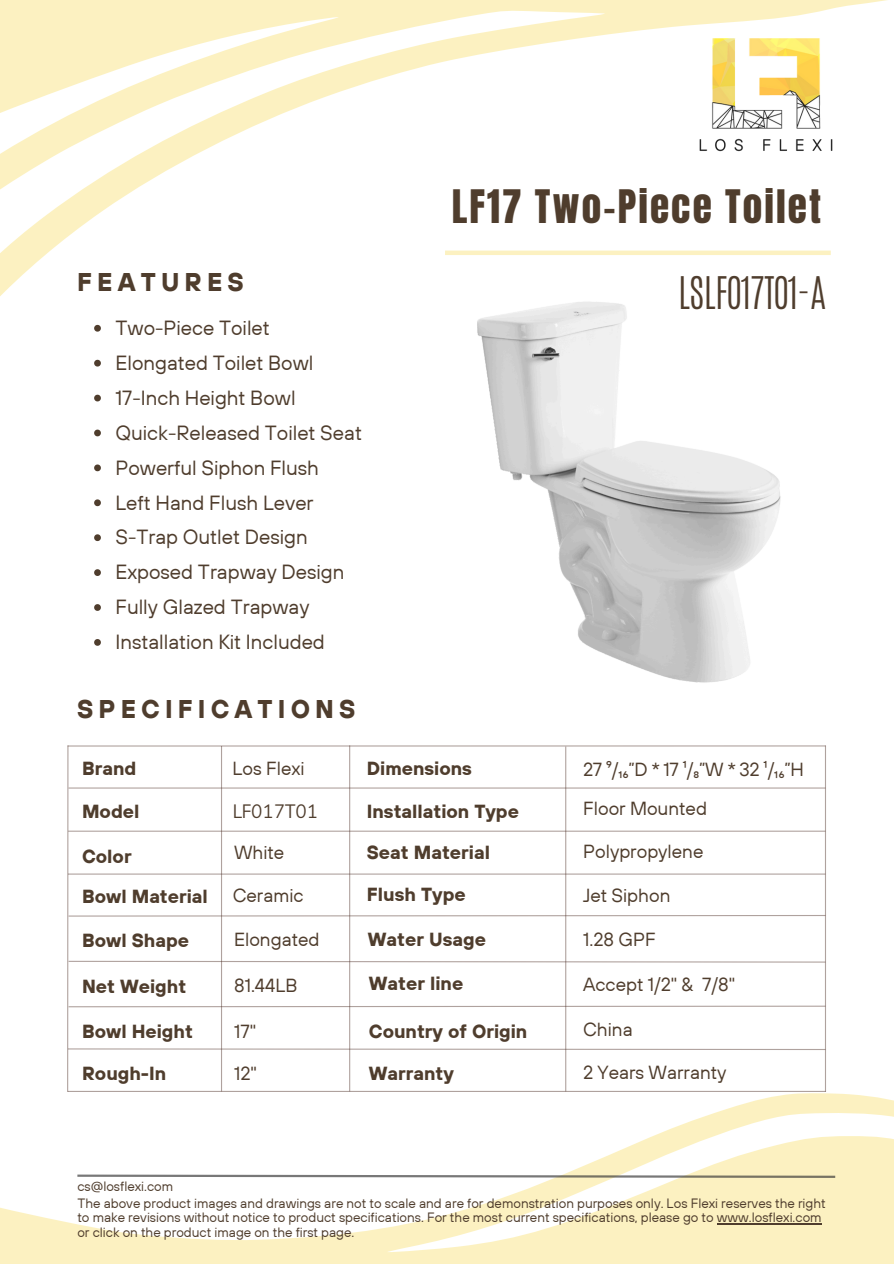
<style>
.page{position:relative;width:894px;height:1264px;background:#fff}
.page>*{position:absolute;margin:0;border:0;box-sizing:border-box;transform-origin:0 0}
.t1{font:39.3px "Anton";letter-spacing:.055em;color:#4f3d2d}
.t2{font:300 37.5px "Antonio";letter-spacing:-.01em;color:#4f3d2d}
.t3{font:700 25.65px "TT Hoves";letter-spacing:.2em;color:#4f3d2d}
.t4{font:20.4px/35px "TT Hoves";color:#4f3d2d}
.t5{font:700 18.9px/40.5px "TT Hoves";color:#4f3d2d}
.t6{font:18.9px/38.7px "TT Hoves";color:#4f3d2d}
.t7{font:18.9px "Livvic";color:#4f3d2d}
.t8{font:13.5px/16.5px "TT Hoves";color:#4f3d2d}
</style>
<div class="page">
<svg style="left:0;top:0;width:887px;height:296px"></svg>
<img style="left:697px;top:25px;width:138px;height:129px">
<div style="left:445px;top:250px;width:385px;height:5px;background:#fcf1c1"></div>
<hr style="left:68px;top:745px;width:757px;height:1px;background:#4b2c23">
<hr style="left:69px;top:787px;width:756px;height:1px;background:#4b2c23">
<hr style="left:68px;top:830px;width:757px;height:1px;background:#4b2c23">
<hr style="left:68px;top:873px;width:757px;height:1px;background:#4b2c23">
<svg style="left:68px;top:914px;width:758px;height:2px"></svg>
<svg style="left:68px;top:960px;width:758px;height:2px"></svg>
<svg style="left:68px;top:1005px;width:758px;height:2px"></svg>
<hr style="left:221px;top:746px;width:1px;height:345px;background:#4b2c23">
<hr style="left:349px;top:745px;width:1px;height:346px;background:#4b2c23">
<hr style="left:824px;top:745px;width:1px;height:346px;background:#4b2c23">
<hr style="left:565px;top:746px;width:1px;height:345px;background:#4b2c23">
<svg style="left:68px;top:1048px;width:758px;height:2px;background:#d2cac8"></svg>
<hr style="left:68px;top:1090px;width:757px;height:1px;background:#4b2c23">
<hr style="left:67px;top:745px;width:1px;height:346px;background:#4b2c23">
<svg style="left:0;top:1093px;width:893px;height:170px"></svg>
<svg style="left:76px;top:1174px;width:760px;height:4px"></svg>
<img style="left:477px;top:302px;width:304px;height:381px">
<svg style="left:94px;top:325px;width:7px;height:6px"></svg>
<svg style="left:94px;top:360px;width:7px;height:6px"></svg>
<svg style="left:94px;top:395px;width:7px;height:6px"></svg>
<svg style="left:94px;top:429px;width:7px;height:7px"></svg>
<svg style="left:94px;top:464px;width:7px;height:7px"></svg>
<svg style="left:94px;top:499px;width:7px;height:7px"></svg>
<svg style="left:94px;top:534px;width:7px;height:7px"></svg>
<svg style="left:94px;top:569px;width:7px;height:7px"></svg>
<svg style="left:94px;top:604px;width:7px;height:7px"></svg>
<svg style="left:94px;top:639px;width:7px;height:6px"></svg>
<hr style="left:716px;top:1223px;width:105px;height:1px;background:#4f3d2d">
<h3 class="t3" style="left:77px;top:266px;width:168px">FEATURES</h3>
<h3 class="t4" style="left:115px;top:310px;width:248px">Two-Piece Toilet<br>Elongated Toilet Bowl<br>17-Inch Height Bowl<br>Quick-Released Toilet Seat<br>Powerful Siphon Flush<br>Left Hand Flush Lever<br>S-Trap Outlet Design<br>Exposed Trapway Design<br>Fully Glazed Trapway<br>Installation Kit Included</h3>
<h3 class="t3" style="left:77px;top:692px;width:280px">SPECIFICATIONS</h3>
<h1 class="t1" style="left:451px;top:179px;width:371px">LF17 Two-Piece Toilet</h1>
<h2 class="t2" style="left:677px;top:266px;width:150px">LSLF017T01-A</h2>
<h3 class="t5" style="left:82px;top:747px;width:56px">Brand</h3>
<h3 class="t6" style="left:232px;top:748px;width:74px">Los Flexi</h3>
<h3 class="t5" style="left:82px;top:790px;width:59px">Model</h3>
<h3 class="t7" style="left:233px;top:798px;width:87px">LF017T01</h3>
<h3 class="t5" style="left:82px;top:835px;width:127px">Color<br>Bowl Material</h3>
<h3 class="t5" style="left:82px;top:920px;width:108px">Bowl Shape</h3>
<h3 class="t5" style="left:82px;top:966px;width:106px">Net Weight</h3>
<h3 class="t6" style="left:234px;top:832px;width:52px">White</h3>
<h3 class="t6" style="left:233px;top:875px;width:72px">Ceramic</h3>
<h3 class="t6" style="left:234px;top:919px;width:87px">Elongated</h3>
<h3 class="t6" style="left:234px;top:965px;width:65px">81.44LB</h3>
<h3 class="t5" style="left:82px;top:1010px;width:112px">Bowl Height</h3>
<h3 class="t6" style="left:234px;top:1011px;width:24px">17"</h3>
<h3 class="t5" style="left:367px;top:747px;width:106px">Dimensions</h3>
<h3 class="t5" style="left:367px;top:791px;width:154px">Installation Type<br>Seat Material</h3>
<h3 class="t5" style="left:367px;top:873px;width:100px">Flush Type</h3>
<h3 class="t6" style="left:583px;top:749px;width:222px">27 ⁹/₁₆”D * 17 ¹/₈”W * 32 ¹/₁₆”H<br>Floor Mounted</h3>
<h3 class="t6" style="left:583px;top:831px;width:122px">Polypropylene</h3>
<h3 class="t6" style="left:583px;top:875px;width:89px">Jet Siphon</h3>
<h3 class="t5" style="left:368px;top:919px;width:120px">Water Usage</h3>
<h3 class="t6" style="left:583px;top:920px;width:74px">1.28 GPF</h3>
<h3 class="t5" style="left:369px;top:963px;width:96px">Water line</h3>
<h3 class="t6" style="left:583px;top:965px;width:153px">Accept 1/2" &amp; 7/8"</h3>
<h3 class="t5" style="left:369px;top:1010px;width:160px">Country of Origin</h3>
<h3 class="t6" style="left:583px;top:1009px;width:51px">China</h3>
<h3 class="t5" style="left:82px;top:1053px;width:86px">Rough-In</h3>
<h3 class="t6" style="left:234px;top:1054px;width:24px">12"</h3>
<h3 class="t6" style="left:583px;top:1052px;width:145px">2 Years Warranty</h3>
<h3 class="t5" style="left:369px;top:1052px;width:86px">Warranty</h3>
<p class="t8" style="left:77px;top:1177px;width:749px">cs@losflexi.com<br>The above product images and drawings are not to scale and are for demonstration purposes only. Los Flexi reserves the right</p>
<p class="t8" style="left:77px;top:1209px;width:745px;line-height:14.7px">to make revisions without notice to product specifications. For the most current specifications, please go to www.losflexi.com or click on the product image on the first page.</p>
</div>
